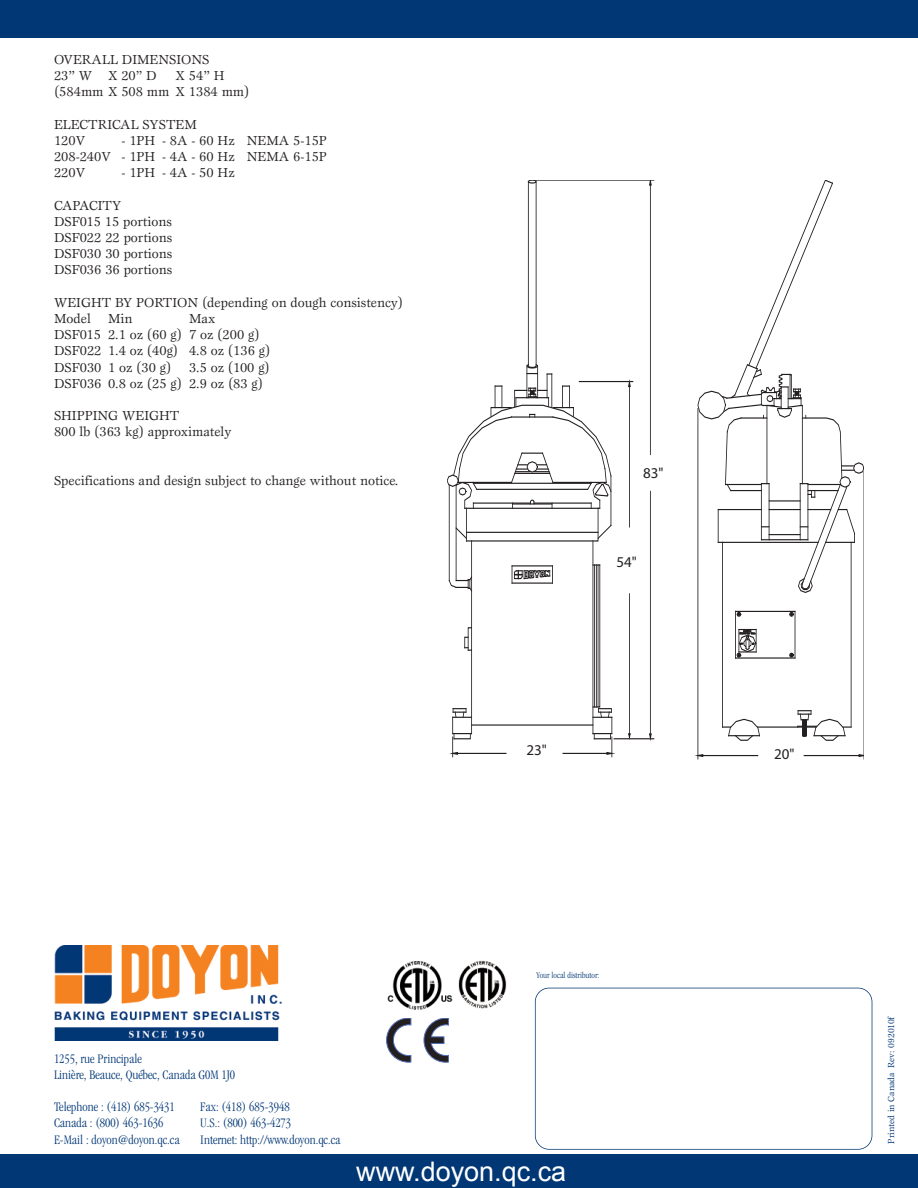
<style>
.page{position:relative;width:918px;height:1188px;background:#fff}
.page>*{position:absolute;margin:0;border:0;box-sizing:border-box;transform-origin:0 0}
.t1{font:27px "Arial";color:#fff}
.t2{font:15px "Myriad";color:#231f20}
.t3{font:13.5px/16.2px "Esprit";color:#231f20}
.t4{font:300 condensed 13.5px/16.2px "Garamond";color:#013775}
.t5{font:9px "Esprit";color:#013775}
.t6{font:300 condensed 9px "Garamond";color:#013775}
</style>
<div class="page">
<div style="left:0;top:0;width:918px;height:38px;background:#013775"></div>
<div style="left:0;top:1154px;width:918px;height:34px;background:#013775"></div>
<div style="left:535px;top:988px;width:337px;height:162px;border:2px solid #013775;border-radius:14px"></div>
<img style="left:387px;top:961px;width:66px;height:49px">
<svg style="left:424px;top:1018px;width:25px;height:44px"></svg>
<svg style="left:387px;top:1018px;width:24px;height:44px"></svg>
<img style="left:458px;top:960px;width:49px;height:49px">
<hr style="left:864px;top:472px;width:1px;height:287px;background:#231f20">
<svg style="left:839px;top:476px;width:21px;height:281px"></svg>
<svg style="left:449px;top:678px;width:390px;height:82px"></svg>
<hr style="left:629px;top:594px;width:1px;height:140px;background:#231f20">
<svg style="left:447px;top:180px;width:392px;height:498px"></svg>
<hr style="left:629px;top:387px;width:1px;height:140px;background:#231f20">
<hr style="left:579px;top:381px;width:54px;height:1px;background:#231f20">
<img style="left:54px;top:945px;width:228px;height:95px">
<p class="t3" style="left:54px;top:52px;width:157px">OVERALL DIMENSIONS<br>23” W X 20” D</p>
<p class="t3" style="left:54px;top:69px;width:197px;text-indent:122px">X 54” H (584mm X 508 mm X 1384 mm)</p>
<p class="t3" style="left:54px;top:117px;width:144px">ELECTRICAL SYSTEM<br>120V</p>
<p class="t3" style="left:54px;top:133px;width:274px;text-align:justify;text-indent:68px">- 1PH - 8A - 60 Hz NEMA 5-15P 208-240V - 1PH - 4A - 60 Hz NEMA 6-15P 220V</p>
<p class="t3" style="left:122px;top:166px;width:115px">- 1PH - 4A - 50 Hz</p>
<p class="t3" style="left:54px;top:198px;width:120px">CAPACITY<br>DSF015 15 portions<br>DSF022 22 portions<br>DSF030 30 portions<br>DSF036 36 portions</p>
<p class="t3" style="left:54px;top:295px;width:351px">WEIGHT BY PORTION (depending on dough consistency)<br>Model</p>
<p class="t3" style="left:108px;top:312px;width:26px">Min</p>
<p class="t3" style="left:54px;top:312px;width:218px;text-indent:135px">Max<br>DSF015 2.1 oz (60 g) 7 oz (200 g)<br>DSF022 1.4 oz (40g) 4.8 oz (136 g)<br>DSF030 1 oz (30 g)</p>
<p class="t3" style="left:54px;top:360px;width:217px;text-indent:135px">3.5 oz (100 g)<br>DSF036 0.8 oz (25 g) 2.9 oz (83 g)</p>
<p class="t3" style="left:54px;top:409px;width:179px">SHIPPING WEIGHT<br>800 lb (363 kg) approximately</p>
<p class="t3" style="left:54px;top:474px;width:346px">Specifications and design subject to change without notice.</p>
<p class="t4" style="left:54px;top:1051px;width:183px">1255, rue Principale<br>Linière, Beauce, Québec, Canada G0M 1J0</p>
<p class="t4" style="left:54px;top:1100px;width:122px">Telephone : (418) 685-3431</p>
<p class="t4" style="left:200px;top:1100px;width:91px">Fax: (418) 685-3948</p>
<p class="t4" style="left:54px;top:1116px;width:111px">Canada : (800) 463-1636</p>
<p class="t4" style="left:200px;top:1116px;width:92px">U.S.: (800) 463-4273</p>
<p class="t4" style="left:54px;top:1132px;width:127px">E-Mail : doyon@doyon.qc.ca</p>
<p class="t4" style="left:200px;top:1132px;width:142px">Internet: http://www.doyon.qc.ca</p>
<p class="t2" style="left:643px;top:467px;width:22px">83"</p>
<p class="t2" style="left:617px;top:556px;width:22px">54"</p>
<p class="t2" style="left:527px;top:744px;width:22px">23"</p>
<p class="t2" style="left:774px;top:748px;width:22px">20"</p>
<p class="t6" style="left:537px;top:971px;width:64px">Your local distributor:</p>
<h1 class="t1" style="left:356px;top:1157px;width:212px">www.doyon.qc.ca</h1>
<p class="t5" style="left:888px;top:1144px;width:129px;rotate:-90deg">Printed in Canada Rev: 092010f</p>
</div>
